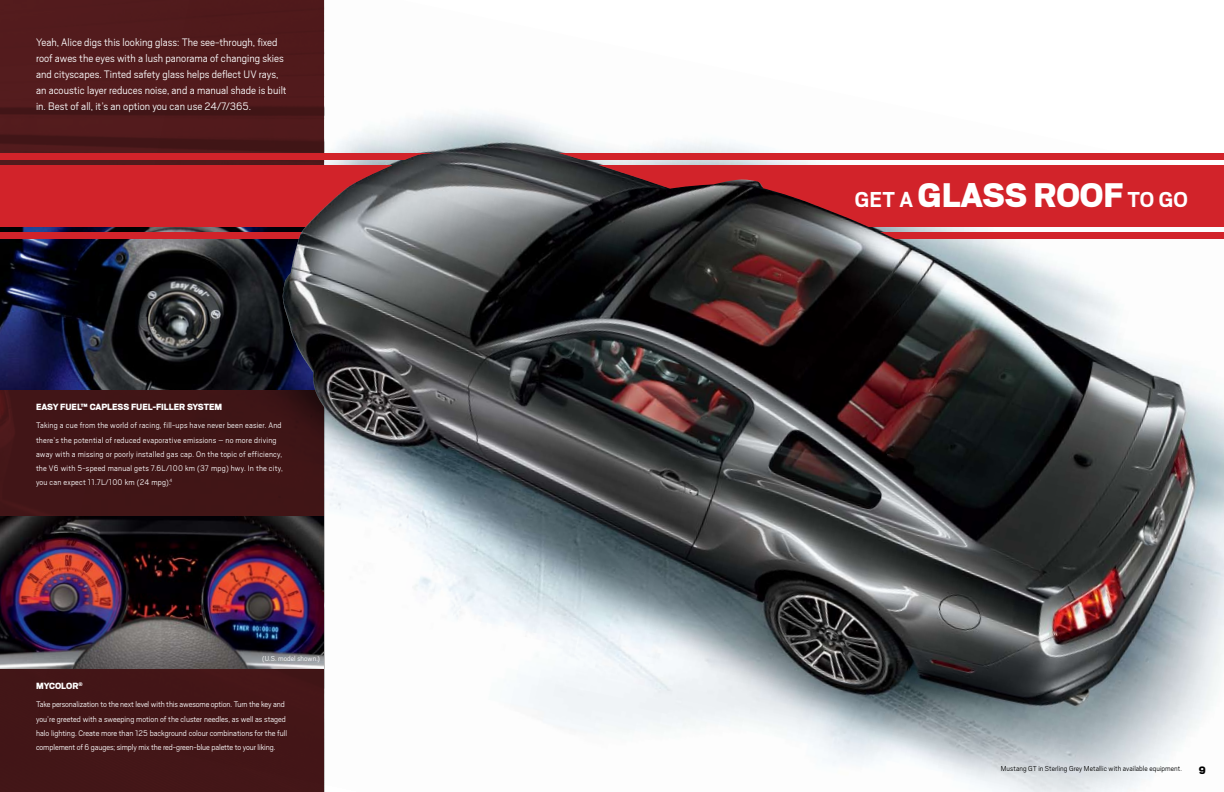
<style>
.page{position:relative;width:1224px;height:792px;background:#fff}
.page>*{position:absolute;margin:0;border:0;box-sizing:border-box;transform-origin:0 0}
.t1{font:900 38px "Scout";color:#fff}
.t2{font:300 12px/16px "Scout";color:#fff}
.t3{font:900 12px "Scout";color:#000}
.t4{font:900 10px "Scout";color:#fff}
.t5{font:300 9px/14px "Scout";letter-spacing:.02em;color:#fff}
.t6{font:300 9px/14px "Scout";color:#fff}
.t7{font:300 8px "Scout";letter-spacing:.005em;color:#000}
.t8{font:300 8px "Scout";letter-spacing:.01em;color:#fff}
.s1{font-weight:700;font-size:24px}
</style>
<div class="page">
<img style="left:340px;top:113px;width:884px;height:679px">
<img style="left:0;top:0;width:325px;height:792px">
<img style="left:0;top:227px;width:282px;height:163px">
<div style="left:0;top:153px;width:1224px;height:7px;background:#d2232a"></div>
<div style="left:0;top:232px;width:1224px;height:7px;background:#d2232a"></div>
<div style="left:0;top:165px;width:1224px;height:62px;background:#d2232a"></div>
<img style="left:282px;top:144px;width:915px;height:565px">
<img style="left:0;top:516px;width:324px;height:153px">
<p class="t2" style="left:36px;top:33px;width:252px">Yeah, Alice digs this looking glass: The see-through, fixed roof awes the eyes with a lush panorama of changing skies and cityscapes. Tinted safety glass helps deflect UV rays, an acoustic layer reduces noise, and a manual shade is built in. Best of all, it’s an option you can use 24/7/365.</p>
<p class="t4" style="left:36px;top:400px;width:31px">EASY FUEL</p>
<p class="t4" style="left:81px;top:400px;width:16px">™ CAPLESS</p>
<p class="t4" style="left:131px;top:400px;width:7px">FUEL</p>
<p class="t4" style="left:153px;top:400px;width:71px">-FILLER SYSTEM</p>
<p class="t5" style="left:36px;top:418px;width:248px">Taking a cue from the world of racing, fill-ups have never been easier. And there’s the potential of reduced evaporative emissions – no more driving away with a missing or poorly installed gas cap. On the topic of efficiency, the V6 with 5-speed manual gets 7.6L/100 km (37 mpg) hwy. In the city, you can expect 11.7L/100 km (24 mpg).<sup>4</sup></p>
<p class="t8" style="left:262px;top:654px;width:59px">(U.S. model shown.)</p>
<p class="t4" style="left:36px;top:679px;width:48px">MYCOLOR<sup>®</sup></p>
<p class="t6" style="left:36px;top:697px;width:253px">Take personalization to the next level with this awesome option. Turn the key and you’re greeted with a sweeping motion of the cluster needles, as well as staged halo lighting. Create more than 125 background colour combinations for the full complement of 6 gauges; simply mix the red-green-blue palette to your liking.</p>
<h1 class="t1" style="left:855px;top:170px;width:335px"><span class="s1">GET A</span> GLASS ROOF <span class="s1">TO GO</span></h1>
<p class="t7" style="left:1001px;top:764px;width:183px">Mustang GT in Sterling Grey Metallic with available equipment.</p>
<h2 class="t3" style="left:1199px;top:762px;width:9px">9</h2>
</div>
